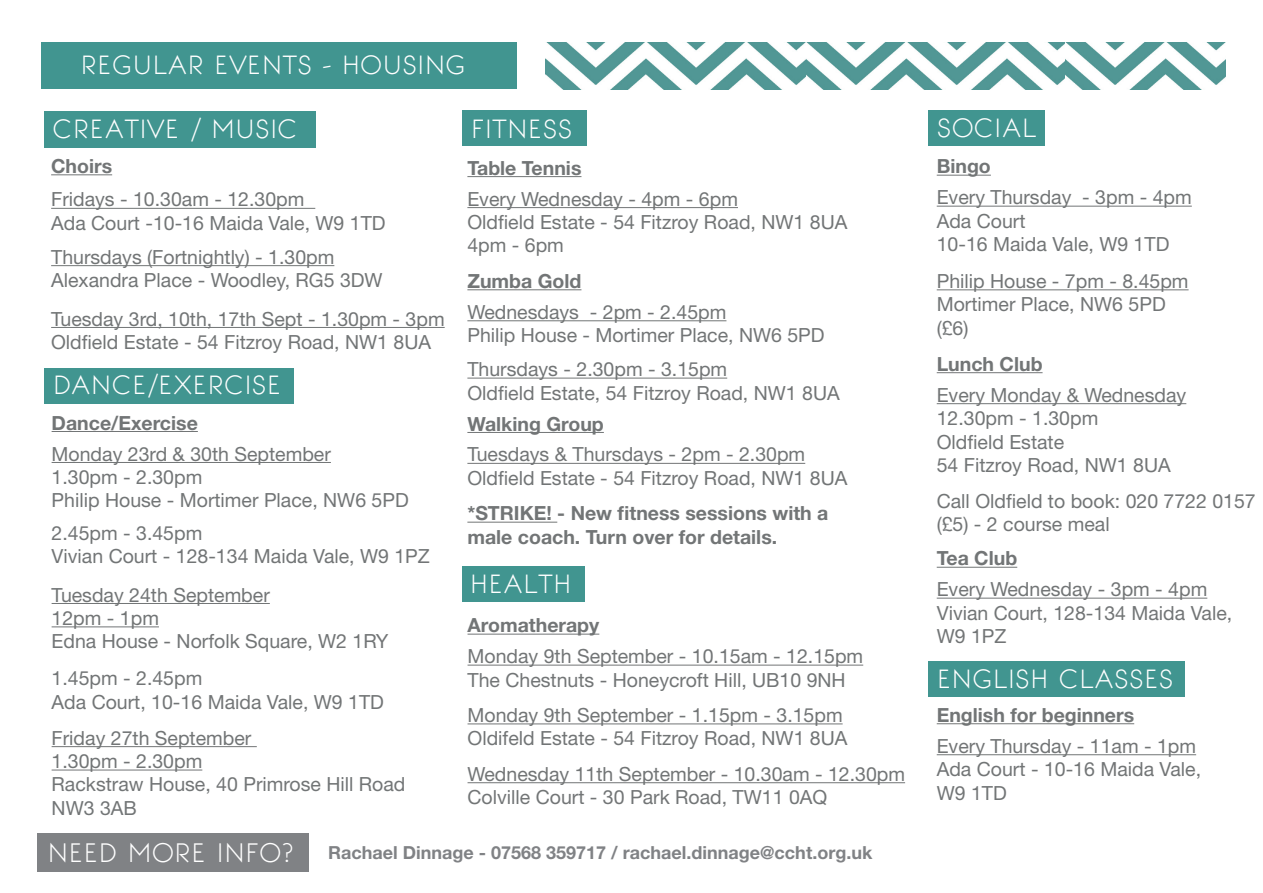
<style>
.page{position:relative;width:1263px;height:893px;background:#fff}
.page>*{position:absolute;margin:0;border:0;box-sizing:border-box;transform-origin:0 0}
.t1{font:300 25.65px "Bonveno CF";color:#fff}
.t2{font:300 25.2px "Bonveno CF";color:#fff}
.t3{font:19.5px "Helvetica Neue LT Std";color:#727576}
.t4{font:700 19.5px/23.4px "Helvetica Neue LT Std";color:#727576}
.t5{font:700 18px "Helvetica Neue LT Std";color:#808285}
</style>
<div class="page">
<div style="left:42px;top:43px;width:475px;height:46px;background:#419590"></div>
<img style="left:546px;top:43px;width:260px;height:46px">
<div style="left:928px;top:110px;width:117px;height:36px;background:#419590"></div>
<div style="left:44px;top:368px;width:249px;height:36px;background:#419590"></div>
<div style="left:44px;top:111px;width:271px;height:37px;background:#419590"></div>
<hr style="left:467px;top:176px;width:114px;height:1px;background:#727576">
<hr style="left:467px;top:207px;width:271px;height:1px;background:#727576">
<hr style="left:467px;top:289px;width:114px;height:1px;background:#727576">
<hr style="left:467px;top:320px;width:259px;height:1px;background:#727576">
<hr style="left:467px;top:378px;width:260px;height:1px;background:#727576">
<hr style="left:467px;top:432px;width:137px;height:1px;background:#727576">
<hr style="left:467px;top:463px;width:338px;height:1px;background:#727576">
<hr style="left:467px;top:522px;width:90px;height:1px;background:#727576">
<hr style="left:51px;top:174px;width:61px;height:1px;background:#727576">
<hr style="left:51px;top:208px;width:264px;height:1px;background:#727576">
<hr style="left:51px;top:265px;width:283px;height:1px;background:#727576">
<hr style="left:51px;top:327px;width:394px;height:1px;background:#727576">
<hr style="left:937px;top:175px;width:54px;height:1px;background:#727576">
<hr style="left:937px;top:206px;width:255px;height:1px;background:#727576">
<hr style="left:937px;top:289px;width:251px;height:1px;background:#727576">
<hr style="left:937px;top:372px;width:105px;height:1px;background:#727576">
<hr style="left:937px;top:403px;width:249px;height:1px;background:#727576">
<hr style="left:937px;top:567px;width:80px;height:1px;background:#727576">
<hr style="left:937px;top:598px;width:270px;height:1px;background:#727576">
<div style="left:462px;top:566px;width:123px;height:36px;background:#419590"></div>
<hr style="left:467px;top:634px;width:132px;height:1px;background:#727576">
<hr style="left:467px;top:665px;width:396px;height:1px;background:#727576">
<hr style="left:467px;top:723px;width:376px;height:1px;background:#727576">
<hr style="left:467px;top:782px;width:438px;height:1px;background:#727576">
<div style="left:928px;top:661px;width:256px;height:36px;background:#419590"></div>
<hr style="left:937px;top:723px;width:197px;height:1px;background:#727576">
<hr style="left:937px;top:754px;width:259px;height:1px;background:#727576">
<svg style="left:806px;top:43px;width:259px;height:46px"></svg>
<img style="left:1065px;top:43px;width:161px;height:46px">
<div style="left:38px;top:833px;width:271px;height:39px;background:#808285"></div>
<hr style="left:52px;top:431px;width:146px;height:1px;background:#727576">
<hr style="left:52px;top:462px;width:279px;height:1px;background:#727576">
<hr style="left:52px;top:603px;width:218px;height:1px;background:#727576">
<hr style="left:52px;top:626px;width:107px;height:1px;background:#727576">
<hr style="left:52px;top:746px;width:205px;height:1px;background:#727576">
<hr style="left:52px;top:769px;width:150px;height:1px;background:#727576">
<div style="left:462px;top:110px;width:125px;height:36px;background:#419590"></div>
<p class="t2" style="left:81px;top:48px;width:387px">REGULAR EVENTS - HOUSING</p>
<p class="t2" style="left:53px;top:112px;width:247px">CREATIVE / MUSIC</p>
<p class="t2" style="left:471px;top:112px;width:103px">FITNESS</p>
<p class="t4" style="left:51px;top:154px;width:63px">Choirs</p>
<p class="t3" style="left:51px;top:187px;width:255px">Fridays - 10.30am - 12.30pm</p>
<p class="t3" style="left:51px;top:211px;width:336px">Ada Court -10-16 Maida Vale, W9 1TD</p>
<p class="t3" style="left:51px;top:245px;width:285px">Thursdays (Fortnightly) - 1.30pm</p>
<p class="t3" style="left:51px;top:268px;width:333px">Alexandra Place - Woodley, RG5 3DW</p>
<p class="t3" style="left:51px;top:307px;width:395px">Tuesday 3rd, 10th, 17th Sept - 1.30pm - 3pm</p>
<p class="t3" style="left:51px;top:330px;width:381px">Oldfield Estate - 54 Fitzroy Road, NW1 8UA</p>
<p class="t2" style="left:53px;top:368px;width:231px">DANCE/EXERCISE</p>
<p class="t4" style="left:52px;top:410px;width:148px">Dance/Exercise</p>
<p class="t3" style="left:52px;top:442px;width:281px">Monday 23rd &amp; 30th September</p>
<p class="t3" style="left:52px;top:465px;width:152px">1.30pm - 2.30pm</p>
<p class="t3" style="left:52px;top:488px;width:359px">Philip House - Mortimer Place, NW6 5PD</p>
<p class="t3" style="left:52px;top:521px;width:152px">2.45pm - 3.45pm</p>
<p class="t3" style="left:52px;top:544px;width:380px">Vivian Court - 128-134 Maida Vale, W9 1PZ</p>
<p class="t3" style="left:52px;top:583px;width:220px">Tuesday 24th September</p>
<p class="t3" style="left:52px;top:606px;width:109px">12pm - 1pm</p>
<p class="t3" style="left:52px;top:629px;width:338px">Edna House - Norfolk Square, W2 1RY</p>
<p class="t3" style="left:52px;top:666px;width:152px">1.45pm - 2.45pm</p>
<p class="t3" style="left:52px;top:690px;width:334px">Ada Court, 10-16 Maida Vale, W9 1TD</p>
<p class="t3" style="left:52px;top:726px;width:201px">Friday 27th September</p>
<p class="t3" style="left:52px;top:749px;width:152px">1.30pm - 2.30pm</p>
<p class="t3" style="left:52px;top:772px;width:355px">Rackstraw House, 40 Primrose Hill Road</p>
<p class="t3" style="left:52px;top:796px;width:87px">NW3 3AB</p>
<p class="t4" style="left:467px;top:156px;width:116px">Table Tennis</p>
<p class="t3" style="left:467px;top:187px;width:272px">Every Wednesday - 4pm - 6pm</p>
<p class="t3" style="left:467px;top:210px;width:381px">Oldfield Estate - 54 Fitzroy Road, NW1 8UA</p>
<p class="t3" style="left:467px;top:233px;width:98px">4pm - 6pm</p>
<p class="t4" style="left:467px;top:269px;width:116px">Zumba Gold</p>
<p class="t3" style="left:467px;top:300px;width:261px">Wednesdays - 2pm - 2.45pm</p>
<p class="t3" style="left:467px;top:323px;width:359px">Philip House - Mortimer Place, NW6 5PD</p>
<p class="t3" style="left:467px;top:357px;width:261px">Thursdays - 2.30pm - 3.15pm</p>
<p class="t3" style="left:467px;top:381px;width:374px">Oldfield Estate, 54 Fitzroy Road, NW1 8UA</p>
<p class="t4" style="left:467px;top:411px;width:138px">Walking Group</p>
<p class="t3" style="left:467px;top:442px;width:339px">Tuesdays &amp; Thursdays - 2pm - 2.30pm</p>
<p class="t3" style="left:467px;top:466px;width:381px">Oldfield Estate - 54 Fitzroy Road, NW1 8UA</p>
<p class="t4" style="left:467px;top:501px;width:363px">*STRIKE! - New fitness sessions with a male coach. Turn over for details.</p>
<p class="t2" style="left:470px;top:567px;width:103px">HEALTH</p>
<p class="t4" style="left:467px;top:613px;width:133px">Aromatherapy</p>
<p class="t3" style="left:467px;top:644px;width:397px">Monday 9th September - 10.15am - 12.15pm</p>
<p class="t3" style="left:467px;top:668px;width:380px">The Chestnuts - Honeycroft Hill, UB10 9NH</p>
<p class="t3" style="left:467px;top:703px;width:377px">Monday 9th September - 1.15pm - 3.15pm</p>
<p class="t3" style="left:467px;top:726px;width:381px">Oldifeld Estate - 54 Fitzroy Road, NW1 8UA</p>
<p class="t3" style="left:467px;top:762px;width:439px">Wednesday 11th September - 10.30am - 12.30pm</p>
<p class="t3" style="left:467px;top:785px;width:361px">Colville Court - 30 Park Road, TW11 0AQ</p>
<p class="t1" style="left:47px;top:835px;width:248px">NEED MORE INFO?</p>
<p class="t5" style="left:328px;top:842px;width:546px">Rachael Dinnage - 07568 359717 / rachael.dinnage@ccht.org.uk</p>
<p class="t2" style="left:937px;top:111px;width:101px">SOCIAL</p>
<p class="t4" style="left:937px;top:154px;width:56px">Bingo</p>
<p class="t3" style="left:937px;top:185px;width:257px">Every Thursday - 3pm - 4pm</p>
<p class="t3" style="left:937px;top:209px;width:90px">Ada Court</p>
<p class="t3" style="left:937px;top:232px;width:234px">10-16 Maida Vale, W9 1TD</p>
<p class="t3" style="left:937px;top:269px;width:253px">Philip House - 7pm - 8.45pm</p>
<p class="t3" style="left:937px;top:292px;width:230px">Mortimer Place, NW6 5PD</p>
<p class="t3" style="left:937px;top:316px;width:33px">(£6)</p>
<p class="t4" style="left:937px;top:352px;width:107px">Lunch Club</p>
<p class="t3" style="left:937px;top:383px;width:251px">Every Monday &amp; Wednesday</p>
<p class="t3" style="left:937px;top:406px;width:163px">12.30pm - 1.30pm</p>
<p class="t3" style="left:937px;top:430px;width:129px">Oldfield Estate</p>
<p class="t3" style="left:937px;top:453px;width:236px">54 Fitzroy Road, NW1 8UA</p>
<p class="t3" style="left:937px;top:489px;width:321px">Call Oldfield to book: 020 7722 0157</p>
<p class="t3" style="left:937px;top:512px;width:175px">(£5) - 2 course meal</p>
<p class="t4" style="left:937px;top:546px;width:82px">Tea Club</p>
<p class="t3" style="left:937px;top:577px;width:272px">Every Wednesday - 3pm - 4pm</p>
<p class="t3" style="left:937px;top:601px;width:297px">Vivian Court, 128-134 Maida Vale,</p>
<p class="t3" style="left:937px;top:624px;width:71px">W9 1PZ</p>
<p class="t2" style="left:937px;top:662px;width:239px">ENGLISH CLASSES</p>
<p class="t4" style="left:937px;top:703px;width:199px">English for beginners</p>
<p class="t3" style="left:937px;top:734px;width:261px">Every Thursday - 11am - 1pm</p>
<p class="t3" style="left:937px;top:757px;width:266px">Ada Court - 10-16 Maida Vale,</p>
<p class="t3" style="left:937px;top:781px;width:72px">W9 1TD</p>
</div>
